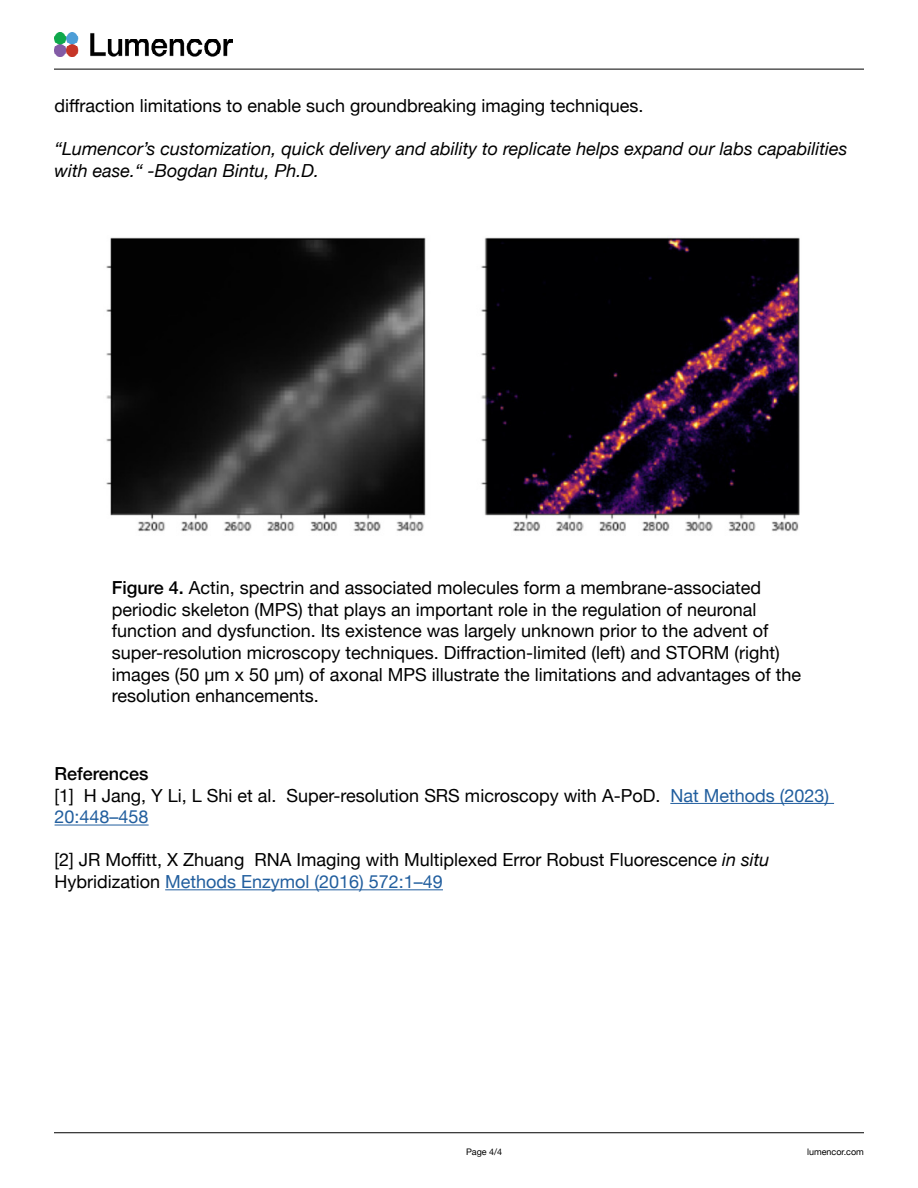
<style>
.page{position:relative;width:918px;height:1188px;background:#fff}
.page>*{position:absolute;margin:0;border:0;box-sizing:border-box;transform-origin:0 0}
.t1{font:18px/21.6px "Helvetica Neue";color:#000}
.t2{font:italic 18px/21.6px "Helvetica Neue";color:#000}
.t3{font:9px "Helvetica Neue";color:#000}
.s1{font-weight:500}
.s2{color:#215e9e}
.s3{font-style:italic}
</style>
<div class="page">
<hr style="left:54px;top:1132px;width:810px;height:1px;background:#000">
<hr style="left:54px;top:69px;width:810px;height:1px;background:#000">
<img style="left:54px;top:32px;width:178px;height:25px">
<img style="left:106px;top:237px;width:694px;height:295px">
<hr style="left:670px;top:803px;width:164px;height:1px;background:#215e9e">
<hr style="left:55px;top:825px;width:94px;height:1px;background:#215e9e">
<hr style="left:165px;top:889px;width:278px;height:1px;background:#215e9e">
<p class="t1" style="left:55px;top:96px;width:590px">diffraction limitations to enable such groundbreaking imaging techniques.</p>
<p class="t2" style="left:55px;top:139px;width:794px">“Lumencor’s customization, quick delivery and ability to replicate helps expand our labs capabilities with ease.“ -Bogdan Bintu, Ph.D.</p>
<p class="t1" style="left:112px;top:578px;width:691px"><span class="s1">Figure 4.</span> Actin, spectrin and associated molecules form a membrane-associated periodic skeleton (MPS) that plays an important role in the regulation of neuronal function and dysfunction. Its existence was largely unknown prior to the advent of super-resolution microscopy techniques. Diffraction-limited (left) and STORM (right) images (50 μm x 50 μm) of axonal MPS illustrate the limitations and advantages of the resolution enhancements.</p>
<p class="t1" style="left:55px;top:764px;width:776px"><span class="s1">References<br></span>[1] H Jang, Y Li, L Shi et al. Super-resolution SRS microscopy with A-PoD. <span class="s2">Nat Methods (2023)<br>20:448–458</span></p>
<p class="t1" style="left:55px;top:850px;width:716px">[2] JR Moffitt, X Zhuang RNA Imaging with Multiplexed Error Robust Fluorescence <span class="s3">in situ<br></span>Hybridization <span class="s2">Methods Enzymol (2016) 572:1–49</span></p>
<p class="t3" style="left:466px;top:1145px;width:38px">Page 4/4</p>
<p class="t3" style="left:807px;top:1145px;width:58px">lumencor.com</p>
</div>
